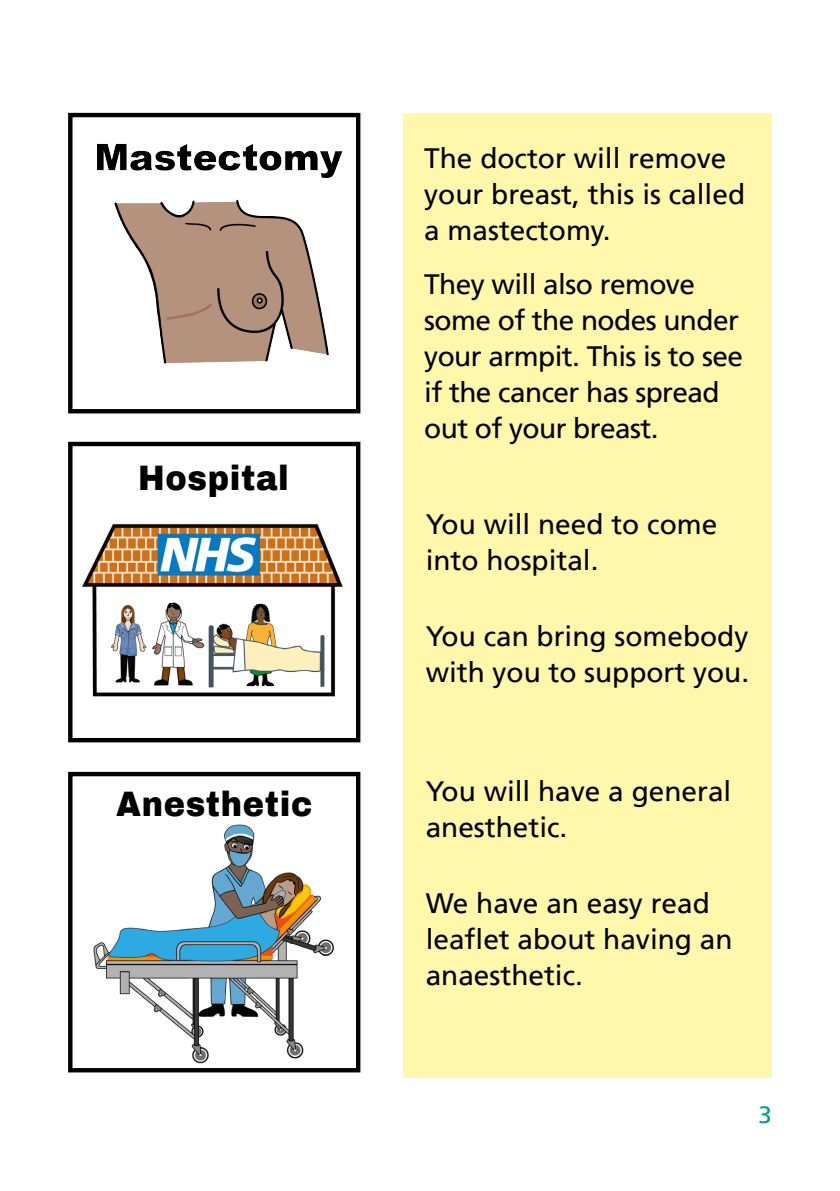
<style>
.page{position:relative;width:840px;height:1191px;background:#fff}
.page>*{position:absolute;margin:0;border:0;box-sizing:border-box;transform-origin:0 0}
.Body_Text{font:900 34.6px "Archivo";letter-spacing:.02em;color:#000;scale:.93 1}
.Body_Text-2{font:28px/36px "Frutiger LT";color:#000}
.Body_Text-3{font:28px/36px "Frutiger LT";letter-spacing:-.02em;color:#000}
.t1{font:24px "Frutiger LT";color:#009b8c}
</style>
<div class="page">
<div style="left:403px;top:113px;width:368px;height:964px;background:#fff8aa"></div>
<img style="left:82px;top:524px;width:261px;height:173px">
<div style="left:68px;top:113px;width:292px;height:300px;border:4px solid #000"></div>
<div style="left:68px;top:442px;width:292px;height:300px;border:4px solid #000"></div>
<div style="left:68px;top:772px;width:292px;height:300px;border:4px solid #000"></div>
<img style="left:97px;top:143px;width:246px;height:221px">
<img style="left:93px;top:824px;width:241px;height:240px">
<p class="Body_Text" style="left:138px;top:457px;width:163px">Hospital</p>
<p class="Body_Text" style="left:116px;top:783px;width:212px">Anesthetic</p>
<p class="Body_Text-2" style="left:424px;top:141px;width:322px">The doctor will remove your breast, this is called a mastectomy.</p>
<p class="Body_Text-3" style="left:424px;top:266px;width:320px">They will also remove some of the nodes under your armpit. This is to see if the cancer has spread out of your breast.</p>
<p class="Body_Text-2" style="left:425px;top:506px;width:293px">You will need to come into hospital.</p>
<p class="Body_Text-2" style="left:425px;top:618px;width:325px">You can bring somebody with you to support you.</p>
<p class="Body_Text-2" style="left:425px;top:773px;width:307px">You will have a general anesthetic.</p>
<p class="Body_Text-2" style="left:425px;top:885px;width:308px">We have an easy read leaflet about having an anaesthetic.</p>
<p class="t1" style="left:758px;top:1101px;width:15px">3</p>
</div>
